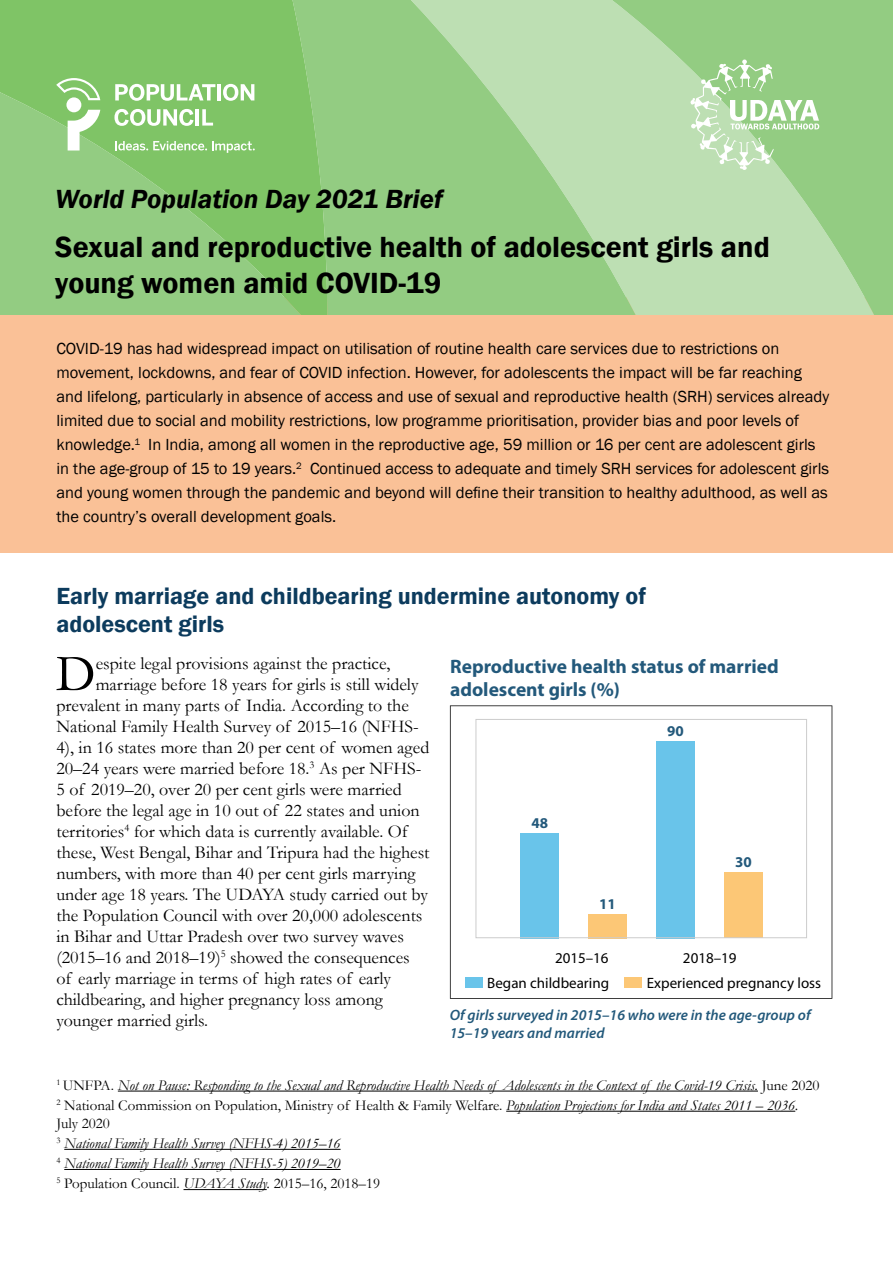
<style>
.page{position:relative;width:893px;height:1263px;background:#fff}
.page>*{position:absolute;margin:0;border:0;box-sizing:border-box;transform-origin:0 0}
.t1{font:51.75px "Garamond";color:#000}
.t2{font:600 30px/36px "Franklin Gothic";color:#000}
.t3{font:italic 600 27px "Franklin Gothic";color:#000}
.t4{font:600 24px/28.8px "Franklin Gothic";color:#0c3b5d}
.t5{font:700 19.5px/23.4px "Myriad Pro";color:#23597b}
.t6{font:18px "Garamond";color:#000}
.t7{font:16.5px/24px "Franklin Gothic";color:#000}
.t8{font:italic 15px/20.1px "Garamond";color:#000}
.t9{font:italic 600 15px/18px "Myriad Pro";color:#23597b}
.t10{font:15px "Myriad Pro";color:#000}
.t11{font:700 15px "Myriad Pro";color:#23597b}
.s1{font-style:normal}
</style>
<div class="page">
<div style="left:0;top:298px;width:893px;height:255px;background:#fac197"></div>
<svg style="left:0;top:0;width:84px;height:315px;background:#8cc978"></svg>
<svg style="left:84px;top:0;width:809px;height:315px;background:#9bcf8a"></svg>
<svg style="left:690px;top:60px;width:129px;height:110px;background:#b3daa7"></svg>
<svg style="left:115px;top:84px;width:100px;height:17px"></svg>
<hr style="left:217px;top:84px;width:4px;height:16px;background:#fff">
<svg style="left:223px;top:84px;width:31px;height:17px"></svg>
<svg style="left:114px;top:109px;width:80px;height:17px"></svg>
<hr style="left:196px;top:109px;width:3px;height:17px;background:#fff">
<svg style="left:202px;top:109px;width:11px;height:17px"></svg>
<div style="left:66px;top:97px;width:15px;height:15px;background:#fff;border-radius:50%"></div>
<svg style="left:68px;top:110px;width:32px;height:40px"></svg>
<svg style="left:115px;top:141px;width:140px;height:12px;background:#a2d490"></svg>
<svg style="left:56px;top:78px;width:44px;height:22px"></svg>
<svg style="left:450px;top:705px;width:382px;height:294px"></svg>
<div style="left:625px;top:978px;width:17px;height:10px;background:#fcc776"></div>
<div style="left:588px;top:914px;width:39px;height:24px;background:#fcc776"></div>
<div style="left:724px;top:872px;width:39px;height:66px;background:#fcc776"></div>
<div style="left:465px;top:977px;width:17px;height:11px;background:#69c4ea"></div>
<div style="left:520px;top:833px;width:39px;height:105px;background:#69c4ea"></div>
<div style="left:656px;top:741px;width:38px;height:197px;background:#69c4ea"></div>
<div style="left:476px;top:719px;width:331px;height:219px;border:1px solid #ccc"></div>
<hr style="left:118px;top:1091px;width:640px;height:1px;background:#000">
<hr style="left:506px;top:1111px;width:289px;height:1px;background:#000">
<hr style="left:64px;top:1149px;width:277px;height:1px;background:#000">
<hr style="left:64px;top:1169px;width:277px;height:1px;background:#000">
<hr style="left:184px;top:1189px;width:83px;height:1px;background:#000">
<h3 class="t3" style="left:55px;top:182px;width:389px">World Population Day 2021 Brief</h3>
<h2 class="t2" style="left:55px;top:229px;width:716px">Sexual and reproductive health of adolescent girls and young women amid COVID-19</h2>
<p class="t7" style="left:56px;top:337px;width:774px">COVID-19 has had widespread impact on utilisation of routine health care services due to restrictions on movement, lockdowns, and fear of COVID infection. However, for adolescents the impact will be far reaching and lifelong, particularly in absence of access and use of sexual and reproductive health (SRH) services already limited due to social and mobility restrictions, low programme prioritisation, provider bias and poor levels of knowledge.<sup>1</sup> In India, among all women in the reproductive age, 59 million or 16 per cent are adolescent girls in the age-group of 15 to 19 years.<sup>2</sup> Continued access to adequate and timely SRH services for adolescent girls and young women through the pandemic and beyond will define their transition to healthy adulthood, as well as the country’s overall development goals.</p>
<h3 class="t4" style="left:56px;top:581px;width:591px">Early marriage and childbearing undermine autonomy of adolescent girls</h3>
<h1 class="t1" style="left:56px;top:639px;width:41px">D</h1>
<p class="t6" style="left:96px;top:651px;width:296px">espite legal provisions against the practice,</p>
<p class="t6" style="left:96px;top:672px;width:324px">marriage before 18 years for girls is still widely</p>
<p class="t6" style="left:56px;top:693px;width:354px">prevalent in many parts of India. According to the</p>
<p class="t6" style="left:56px;top:714px;width:364px">National Family Health Survey of 2015–16 (NFHS-</p>
<p class="t6" style="left:56px;top:735px;width:375px">4), in 16 states more than 20 per cent of women aged</p>
<p class="t6" style="left:56px;top:756px;width:366px">20–24 years were married before 18.<sup>3</sup> As per NFHS-</p>
<p class="t6" style="left:56px;top:777px;width:347px">5 of 2019–20, over 20 per cent girls were married</p>
<p class="t6" style="left:56px;top:798px;width:365px">before the legal age in 10 out of 22 states and union</p>
<p class="t6" style="left:56px;top:819px;width:353px">territories<sup>4</sup> for which data is currently available. Of</p>
<p class="t6" style="left:56px;top:840px;width:375px">these, West Bengal, Bihar and Tripura had the highest</p>
<p class="t6" style="left:56px;top:861px;width:361px">numbers, with more than 40 per cent girls marrying</p>
<p class="t6" style="left:56px;top:882px;width:373px">under age 18 years. The UDAYA study carried out by</p>
<p class="t6" style="left:56px;top:903px;width:368px">the Population Council with over 20,000 adolescents</p>
<p class="t6" style="left:56px;top:924px;width:349px">in Bihar and Uttar Pradesh over two survey waves</p>
<p class="t6" style="left:56px;top:945px;width:355px">(2015–16 and 2018–19)<sup>5</sup> showed the consequences</p>
<p class="t6" style="left:56px;top:966px;width:336px">of early marriage in terms of high rates of early</p>
<p class="t6" style="left:56px;top:987px;width:328px">childbearing, and higher pregnancy loss among</p>
<p class="t6" style="left:56px;top:1008px;width:153px">younger married girls.</p>
<p class="t5" style="left:450px;top:654px;width:330px">Reproductive health status of married adolescent girls (%)</p>
<p class="t11" style="left:531px;top:813px;width:18px">48</p>
<p class="t11" style="left:599px;top:894px;width:18px">11</p>
<p class="t10" style="left:555px;top:948px;width:55px">2015–16</p>
<p class="t11" style="left:667px;top:721px;width:18px">90</p>
<p class="t11" style="left:735px;top:852px;width:18px">30</p>
<p class="t10" style="left:683px;top:948px;width:55px">2018–19</p>
<p class="t10" style="left:487px;top:973px;width:123px">Began childbearing</p>
<p class="t10" style="left:647px;top:973px;width:176px">Experienced pregnancy loss</p>
<p class="t9" style="left:450px;top:1006px;width:362px">Of girls surveyed in 2015–16 who were in the age-group of<br>15–19 years and married</p>
<p class="t8" style="left:56px;top:1075px;width:765px"><sup>1</sup> <span class="s1">UNFPA.</span> Not on Pause: Responding to the Sexual and Reproductive Health Needs of Adolescents in the Context of the Covid-19 Crisis. <span class="s1">June 2020<br></span><sup>2</sup> <span class="s1">National Commission on Population, Ministry of Health &amp; Family Welfare.</span> Population Projections for India and States 2011 – 2036.</p>
<p class="t8" style="left:56px;top:1113px;width:325px"><span class="s1">July 2020<br></span><sup>3</sup> National Family Health Survey (NFHS-4) 2015–16<br><sup>4</sup> National Family Health Survey (NFHS-5) 2019–20<br><sup>5</sup> <span class="s1">Population Council.</span> UDAYA Study. <span class="s1">2015–16, 2018–19</span></p>
</div>
